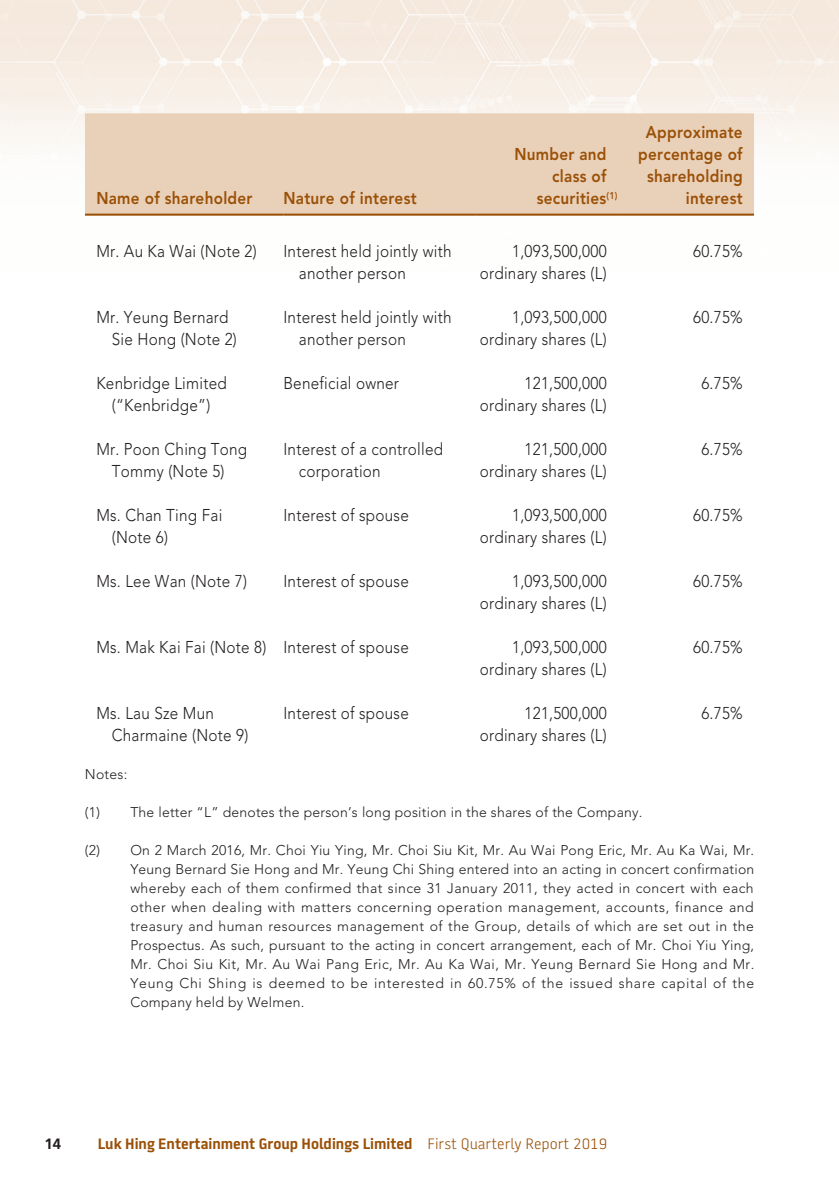
<style>
.page{position:relative;width:839px;height:1191px;background:#fff}
.page>*{position:absolute;margin:0;border:0;box-sizing:border-box;transform-origin:0 0}
._50_Table_txt{font:300 17px "Avenir LT Std";letter-spacing:.015em;color:#231f20;scale:.9 1}
._50_Table_txt-2{font:800 17px "Avenir LT Std";letter-spacing:.02em;color:#9a5006;scale:.9 1}
.t1{font:700 15px "Battersea";color:#9a5006}
.t2{font:700 15px "Frutiger LT Std";color:#231f20}
._06_Notes{font:300 14px/19px "Avenir LT Std";letter-spacing:.015em;color:#231f20;text-align:justify}
.s1{font-weight:300}
</style>
<div class="page">
<img style="left:0;top:0;width:839px;height:146px">
<div style="left:85px;top:113px;width:669px;height:101px;background:#e9d0b9"></div>
<hr style="left:85px;top:214px;width:198px;height:2px;background:#9a5006">
<hr style="left:283px;top:214px;width:193px;height:2px;background:#9a5006">
<hr style="left:476px;top:214px;width:142px;height:2px;background:#9a5006">
<hr style="left:618px;top:214px;width:136px;height:2px;background:#9a5006">
<p class="_50_Table_txt-2" style="left:96px;top:188px;width:175px">Name of shareholder</p>
<p class="_50_Table_txt-2" style="left:283px;top:188px;width:150px">Nature of interest</p>
<p class="_50_Table_txt-2" style="left:514px;top:144px;width:104px">Number and</p>
<p class="_50_Table_txt-2" style="left:552px;top:166px;width:62px">class of</p>
<p class="_50_Table_txt-2" style="left:537px;top:188px;width:91px">securities<sup>(1)</sup></p>
<p class="_50_Table_txt-2" style="left:646px;top:122px;width:109px">Approximate</p>
<p class="_50_Table_txt-2" style="left:638px;top:144px;width:118px">percentage of</p>
<p class="_50_Table_txt-2" style="left:647px;top:166px;width:108px">shareholding</p>
<p class="_50_Table_txt-2" style="left:686px;top:188px;width:65px">interest</p>
<p class="_50_Table_txt" style="left:96px;top:241px;width:180px">Mr. Au Ka Wai (Note 2)</p>
<p class="_50_Table_txt" style="left:283px;top:241px;width:188px">Interest held jointly with</p>
<p class="_50_Table_txt" style="left:299px;top:263px;width:120px">another person</p>
<p class="_50_Table_txt" style="left:512px;top:241px;width:106px">1,093,500,000</p>
<p class="_50_Table_txt" style="left:480px;top:263px;width:142px">ordinary shares (L)</p>
<p class="_50_Table_txt" style="left:693px;top:241px;width:56px">60.75%</p>
<p class="_50_Table_txt" style="left:96px;top:307px;width:148px">Mr. Yeung Bernard</p>
<p class="_50_Table_txt" style="left:112px;top:329px;width:140px">Sie Hong (Note 2)</p>
<p class="_50_Table_txt" style="left:283px;top:307px;width:188px">Interest held jointly with</p>
<p class="_50_Table_txt" style="left:299px;top:329px;width:120px">another person</p>
<p class="_50_Table_txt" style="left:512px;top:307px;width:106px">1,093,500,000</p>
<p class="_50_Table_txt" style="left:480px;top:329px;width:142px">ordinary shares (L)</p>
<p class="_50_Table_txt" style="left:693px;top:307px;width:56px">60.75%</p>
<p class="_50_Table_txt" style="left:96px;top:373px;width:147px">Kenbridge Limited</p>
<p class="_50_Table_txt" style="left:112px;top:395px;width:111px">(“Kenbridge”)</p>
<p class="_50_Table_txt" style="left:283px;top:373px;width:130px">Beneficial owner</p>
<p class="_50_Table_txt" style="left:525px;top:373px;width:93px">121,500,000</p>
<p class="_50_Table_txt" style="left:480px;top:395px;width:142px">ordinary shares (L)</p>
<p class="_50_Table_txt" style="left:701px;top:373px;width:47px">6.75%</p>
<p class="_50_Table_txt" style="left:96px;top:439px;width:169px">Mr. Poon Ching Tong</p>
<p class="_50_Table_txt" style="left:112px;top:461px;width:127px">Tommy (Note 5)</p>
<p class="_50_Table_txt" style="left:283px;top:439px;width:179px">Interest of a controlled</p>
<p class="_50_Table_txt" style="left:299px;top:461px;width:92px">corporation</p>
<p class="_50_Table_txt" style="left:525px;top:439px;width:93px">121,500,000</p>
<p class="_50_Table_txt" style="left:480px;top:461px;width:142px">ordinary shares (L)</p>
<p class="_50_Table_txt" style="left:701px;top:439px;width:47px">6.75%</p>
<p class="_50_Table_txt" style="left:96px;top:505px;width:142px">Ms. Chan Ting Fai</p>
<p class="_50_Table_txt" style="left:112px;top:527px;width:64px">(Note 6)</p>
<p class="_50_Table_txt" style="left:283px;top:505px;width:141px">Interest of spouse</p>
<p class="_50_Table_txt" style="left:512px;top:505px;width:106px">1,093,500,000</p>
<p class="_50_Table_txt" style="left:480px;top:527px;width:142px">ordinary shares (L)</p>
<p class="_50_Table_txt" style="left:693px;top:505px;width:56px">60.75%</p>
<p class="_50_Table_txt" style="left:96px;top:571px;width:169px">Ms. Lee Wan (Note 7)</p>
<p class="_50_Table_txt" style="left:283px;top:571px;width:141px">Interest of spouse</p>
<p class="_50_Table_txt" style="left:512px;top:571px;width:106px">1,093,500,000</p>
<p class="_50_Table_txt" style="left:480px;top:593px;width:142px">ordinary shares (L)</p>
<p class="_50_Table_txt" style="left:693px;top:571px;width:56px">60.75%</p>
<p class="_50_Table_txt" style="left:96px;top:637px;width:190px">Ms. Mak Kai Fai (Note 8)</p>
<p class="_50_Table_txt" style="left:283px;top:637px;width:141px">Interest of spouse</p>
<p class="_50_Table_txt" style="left:512px;top:637px;width:106px">1,093,500,000</p>
<p class="_50_Table_txt" style="left:480px;top:659px;width:142px">ordinary shares (L)</p>
<p class="_50_Table_txt" style="left:693px;top:637px;width:56px">60.75%</p>
<p class="_50_Table_txt" style="left:96px;top:703px;width:132px">Ms. Lau Sze Mun</p>
<p class="_50_Table_txt" style="left:112px;top:725px;width:153px">Charmaine (Note 9)</p>
<p class="_50_Table_txt" style="left:283px;top:703px;width:141px">Interest of spouse</p>
<p class="_50_Table_txt" style="left:525px;top:703px;width:93px">121,500,000</p>
<p class="_50_Table_txt" style="left:480px;top:725px;width:142px">ordinary shares (L)</p>
<p class="_50_Table_txt" style="left:701px;top:703px;width:47px">6.75%</p>
<p class="_06_Notes" style="left:85px;top:764px;width:44px">Notes:</p>
<p class="_06_Notes" style="left:85px;top:802px;width:559px">(1) The letter “L” denotes the person’s long position in the shares of the Company.</p>
<p class="_06_Notes" style="left:130px;top:840px;width:625px;text-indent:-45px">(2) On 2 March 2016, Mr. Choi Yiu Ying, Mr. Choi Siu Kit, Mr. Au Wai Pong Eric, Mr. Au Ka Wai, Mr.<br>Yeung Bernard Sie Hong and Mr. Yeung Chi Shing entered into an acting in concert confirmation whereby each of them confirmed that since 31 January 2011, they acted in concert with each other when dealing with matters concerning operation management, accounts, finance and treasury and human resources management of the Group, details of which are set out in the Prospectus. As such, pursuant to the acting in concert arrangement, each of Mr. Choi Yiu Ying, Mr. Choi Siu Kit, Mr. Au Wai Pang Eric, Mr. Au Ka Wai, Mr. Yeung Bernard Sie Hong and Mr.<br>Yeung Chi Shing is deemed to be interested in 60.75% of the issued share capital of the Company held by Welmen.</p>
<p class="t2" style="left:45px;top:1135px;width:18px">14</p>
<p class="t1" style="left:98px;top:1134px;width:511px">Luk Hing Entertainment Group Holdings Limited <span class="s1">First Quarterly Report 2019</span></p>
</div>
